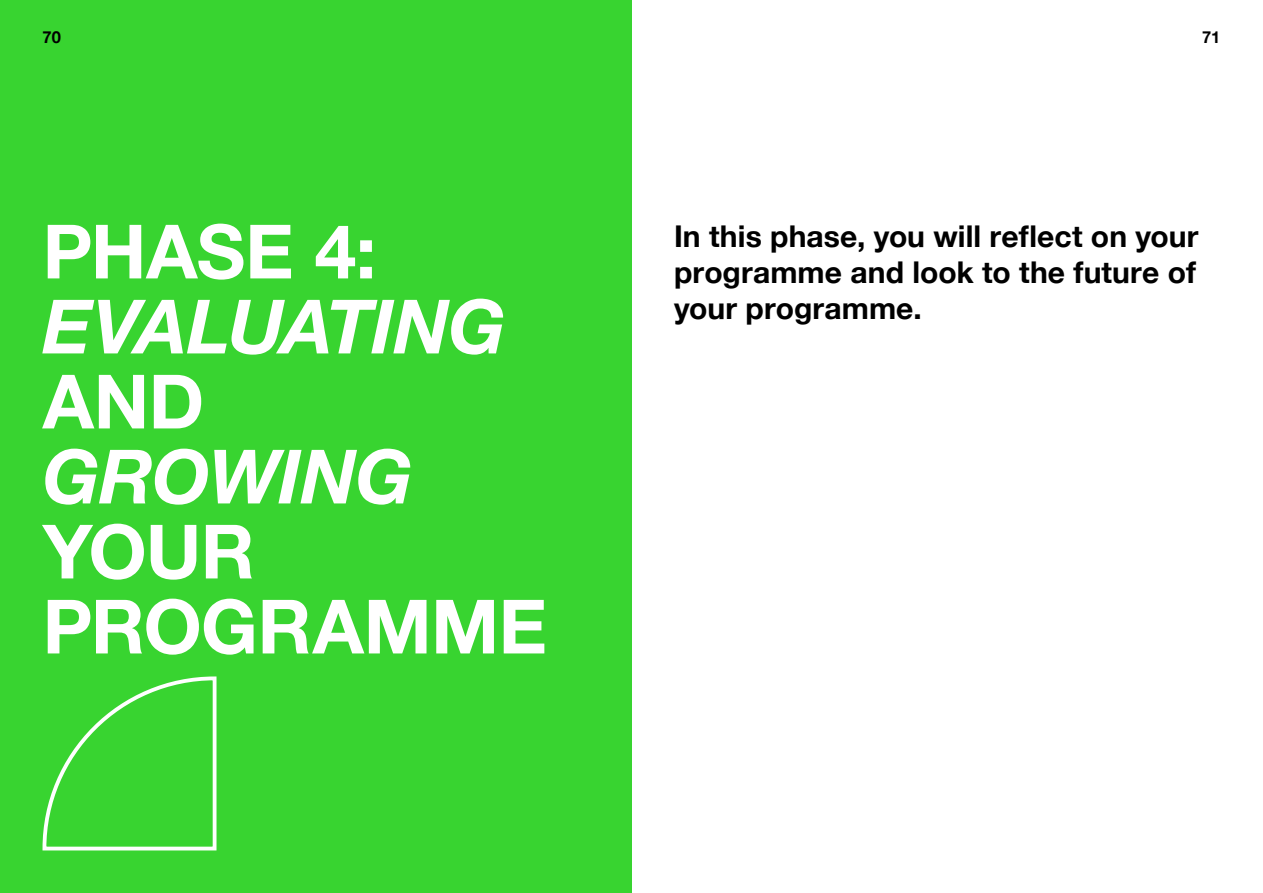
<style>
.page{position:relative;width:1263px;height:893px;background:#fff}
.page>*{position:absolute;margin:0;border:0;box-sizing:border-box;transform-origin:0 0}
.t1{font:700 75px/75px "Helvetica Neue";letter-spacing:-.01em;color:#fff}
.t2{font:italic 700 75px "Helvetica Neue";letter-spacing:-.01em;color:#fff}
.t3{font:700 30px/36px "Helvetica Neue";letter-spacing:.005em;color:#000;text-align:justify}
.t4{font:700 16.5px "Helvetica Neue";color:#000}
</style>
<div class="page">
<div style="left:0;top:0;width:631px;height:893px;background:#38d430"></div>
<svg style="left:42px;top:676px;width:175px;height:175px"></svg>
<p class="t4" style="left:43px;top:24px;width:20px">70</p>
<p class="t4" style="left:1202px;top:24px;width:20px">71</p>
<h1 class="t1" style="left:43px;top:216px;width:335px">PHASE 4:</h1>
<h1 class="t2" style="left:43px;top:268px;width:464px">EVALUATING</h1>
<h1 class="t1" style="left:43px;top:366px;width:163px">AND</h1>
<h1 class="t2" style="left:43px;top:418px;width:371px">GROWING</h1>
<h1 class="t1" style="left:43px;top:516px;width:506px">YOUR<br>PROGRAMME</h1>
<p class="t3" style="left:674px;top:219px;width:526px">In this phase, you will reflect on your programme and look to the future of your programme.</p>
</div>
